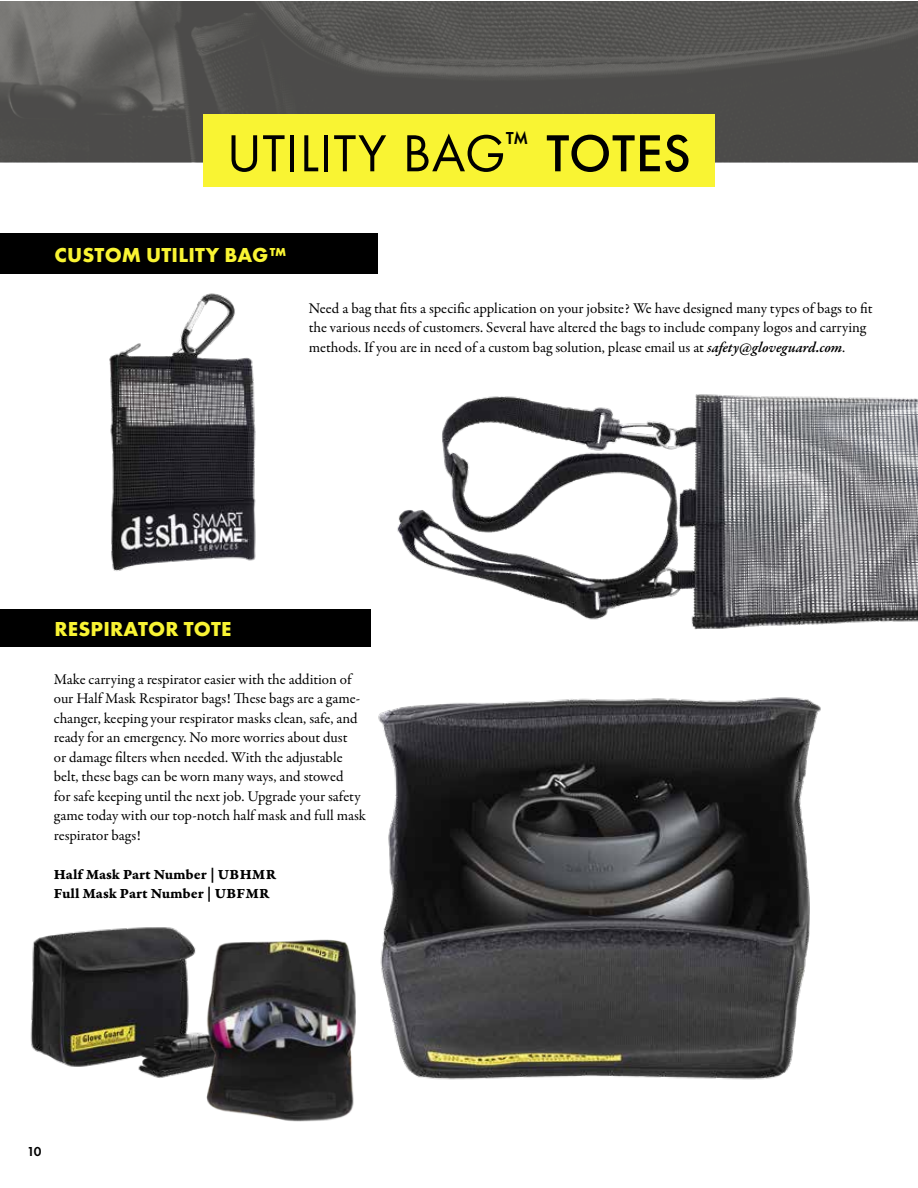
<style>
.page{position:relative;width:918px;height:1188px;background:#fff}
.page>*{position:absolute;margin:0;border:0;box-sizing:border-box;transform-origin:0 0}
.t1{font:54px "Futura PT";letter-spacing:.01em;color:#000}
.t2{font:700 21px "Futura PT";letter-spacing:.01em;color:#f9f433}
.t3{font:15px/19.5px "Garamond Premr Pro";color:#000}
.t4{font:15px/19.5px "Garamond Premr Pro Bd Capt";color:#000}
.t5{font:600 13.5px "Futura PT";color:#000}
.s1{font-weight:500}
.s2{font-weight:600;font-style:italic}
</style>
<div class="page">
<img style="left:30px;top:927px;width:169px;height:151px">
<img style="left:199px;top:939px;width:157px;height:183px">
<img style="left:378px;top:697px;width:443px;height:383px">
<img style="left:397px;top:394px;width:521px;height:236px">
<img style="left:109px;top:293px;width:147px;height:278px">
<img style="left:0;top:1px;width:918px;height:161px">
<div style="left:0;top:233px;width:378px;height:41px;background:#000"></div>
<div style="left:0;top:609px;width:371px;height:38px;background:#000"></div>
<div style="left:203px;top:115px;width:512px;height:72px;background:#f9f433"></div>
<h1 class="t1" style="left:227px;top:121px;width:466px">UTILITY BAG<sup>™</sup> <span class="s1">TOTES</span></h1>
<h2 class="t2" style="left:55px;top:241px;width:233px">CUSTOM UTILITY BAG™</h2>
<p class="t3" style="left:309px;top:299px;width:565px">Need a bag that fits a specific application on your jobsite? We have designed many types of bags to fit the various needs of customers. Several have altered the bags to include company logos and carrying methods. If you are in need of a custom bag solution, please email us at <span class="s2">safety@gloveguard.com</span>.</p>
<h2 class="t2" style="left:55px;top:616px;width:179px">RESPIRATOR TOTE</h2>
<p class="t3" style="left:54px;top:670px;width:314px">Make carrying a respirator easier with the addition of our Half Mask Respirator bags! These bags are a game&shy;changer, keeping your respirator masks clean, safe, and ready for an emergency. No more worries about dust<br>or damage filters when needed. With the adjustable belt, these bags can be worn many ways, and stowed<br>for safe keeping until the next job. Upgrade your safety game today with our top-notch half mask and full mask respirator bags!</p>
<p class="t4" style="left:54px;top:864px;width:224px">Half Mask Part Number | UBHMR<br>Full Mask Part Number | UBFMR</p>
<p class="t5" style="left:27px;top:1143px;width:16px">10</p>
</div>
